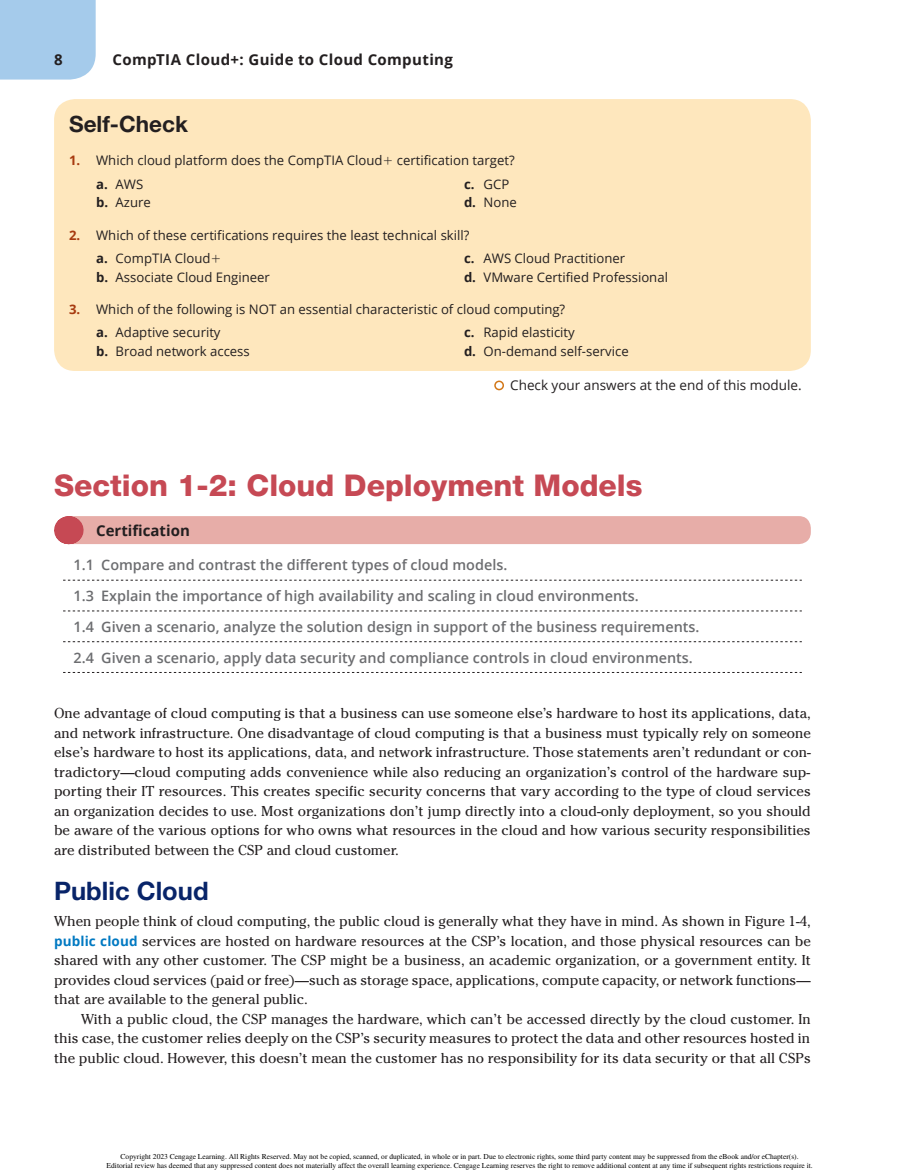
<style>
.page{position:relative;width:919px;height:1175px;background:#fff}
.page>*{position:absolute;margin:0;border:0;box-sizing:border-box;transform-origin:0 0}
.t1{font:800 30px "Helvetica Neue LT Std";color:#c64954}
.t2{font:700 25.5px "Helvetica Neue LT Std";color:#082469}
.t3{font:700 22.5px "Helvetica Neue LT Std";color:#231f20}
.t4{font:700 15px "Open Sans";letter-spacing:.025em;color:#231f20}
.t5{font:700 15px "Open Sans";color:#231f20}
.t6{font:600 14.4px/30.8px "Open Sans";color:#6c6d70}
.t7{font:14.25px/19.5px "Cheltenham Std";color:#231f20;text-align:justify}
.t8{font:13.5px "Open Sans";color:#231f20}
.t9{font:13.2px/23.2px "Open Sans";color:#231f20}
.t10{font:7.5px/9.6px "Times";color:#000;text-align:center}
.s1{font-weight:700;color:#a73a0f}
.s2{font-weight:700}
.s3{font-family:"Open Sans";font-weight:700;font-size:13.5px;color:#0079c2}
</style>
<div class="page">
<div style="left:54px;top:99px;width:756px;height:272px;background:#fee7bd;border-radius:21px"></div>
<div style="left:494px;top:380px;width:10px;height:10px;border:2px solid #d27718;border-radius:50%"></div>
<div style="left:68px;top:516px;width:742px;height:28px;background:#e7ada8"></div>
<svg style="left:63px;top:580px;width:738px;height:1px"></svg>
<svg style="left:63px;top:610px;width:738px;height:1px"></svg>
<svg style="left:63px;top:641px;width:738px;height:1px"></svg>
<svg style="left:63px;top:672px;width:738px;height:1px"></svg>
<div style="left:0;top:0;width:96px;height:80px;background:#a5cbeb"></div>
<p class="t4" style="left:54px;top:49px;width:10px">8</p>
<p class="t4" style="left:112px;top:49px;width:342px">CompTIA Cloud+: Guide to Cloud Computing</p>
<p class="t3" style="left:69px;top:110px;width:120px">Self-Check</p>
<p class="t9" style="left:96px;top:149px;width:420px;text-indent:-27px"><span class="s1">1.</span> Which cloud platform does the CompTIA Cloud certification target? <span class="s2">a.</span> AWS</p>
<p class="t9" style="left:96px;top:191px;width:56px"><span class="s2">b.</span> Azure</p>
<p class="t9" style="left:464px;top:174px;width:54px;line-height:18.8px"><span class="s2">c.</span> GCP <span class="s2">d.</span> None</p>
<p class="t9" style="left:96px;top:223px;width:374px;text-indent:-27px"><span class="s1">2.</span> Which of these certifications requires the least technical skill? <span class="s2">a.</span> CompTIA Cloud</p>
<p class="t9" style="left:96px;top:265px;width:175px"><span class="s2">b.</span> Associate Cloud Engineer</p>
<p class="t9" style="left:464px;top:248px;width:205px;line-height:18.8px"><span class="s2">c.</span> AWS Cloud Practitioner<br><span class="s2">d.</span> VMware Certified Professional</p>
<p class="t9" style="left:96px;top:297px;width:470px;text-indent:-27px"><span class="s1">3.</span> Which of the following is NOT an essential characteristic of cloud computing? <span class="s2">a.</span> Adaptive security</p>
<p class="t9" style="left:96px;top:339px;width:155px"><span class="s2">b.</span> Broad network access</p>
<p class="t9" style="left:464px;top:323px;width:166px;line-height:18.8px"><span class="s2">c.</span> Rapid elasticity<br><span class="s2">d.</span> On-demand self-service</p>
<p class="t8" style="left:510px;top:376px;width:293px">Check your answers at the end of this module.</p>
<p class="t1" style="left:54px;top:467px;width:589px">Section 1-2: Cloud Deployment Models</p>
<p class="t5" style="left:96px;top:520px;width:95px">Certification</p>
<p class="t6" style="left:74px;top:550px;width:627px">1.1 Compare and contrast the different types of cloud models.<br>1.3 Explain the importance of high availability and scaling in cloud environments.<br>1.4 Given a scenario, analyze the solution design in support of the business requirements.<br>2.4 Given a scenario, apply data security and compliance controls in cloud environments.</p>
<p class="t7" style="left:54px;top:703px;width:758px">One advantage of cloud computing is that a business can use someone else’s hardware to host its applications, data, and network infrastructure. One disadvantage of cloud computing is that a business must typically rely on someone else’s hardware to host its applications, data, and network infrastructure. Those statements aren’t redundant or con&shy;tradictory—cloud computing adds convenience while also reducing an organization’s control of the hardware sup&shy;porting their IT resources. This creates specific security concerns that vary according to the type of cloud services an organization decides to use. Most organizations don’t jump directly into a cloud-only deployment, so you should be aware of the various options for who owns what resources in the cloud and how various security responsibilities are distributed between the CSP and cloud customer.</p>
<p class="t2" style="left:54px;top:875px;width:156px">Public Cloud</p>
<p class="t7" style="left:54px;top:911px;width:758px">When people think of cloud computing, the public cloud is generally what they have in mind. As shown in Figure 1-4,</p>
<p class="t7" style="left:54px;top:931px;width:757px"><span class="s3">public cloud</span> services are hosted on hardware resources at the CSP’s location, and those physical resources can be</p>
<p class="t7" style="left:54px;top:950px;width:758px">shared with any other customer. The CSP might be a business, an academic organization, or a government entity. It</p>
<p class="t7" style="left:54px;top:970px;width:757px">provides cloud services (paid or free)—such as storage space, applications, compute capacity, or network functions—</p>
<p class="t7" style="left:54px;top:989px;width:255px">that are available to the general public.</p>
<p class="t7" style="left:81px;top:1009px;width:731px">With a public cloud, the CSP manages the hardware, which can’t be accessed directly by the cloud customer. In</p>
<p class="t7" style="left:54px;top:1028px;width:757px">this case, the customer relies deeply on the CSP’s security measures to protect the data and other resources hosted in</p>
<p class="t7" style="left:54px;top:1048px;width:758px">the public cloud. However, this doesn’t mean the customer has no responsibility for its data security or that all CSPs</p>
<p class="t10" style="left:107px;top:1151px;width:707px">Copyright 2023 Cengage Learning. All Rights Reserved. May not be copied, scanned, or duplicated, in whole or in part. Due to electronic rights, some third party content may be suppressed from the eBook and/or eChapter(s).<br>Editorial review has deemed that any suppressed content does not materially affect the overall learning experience. Cengage Learning reserves the right to remove additional content at any time if subsequent rights restrictions require it.</p>
</div>
